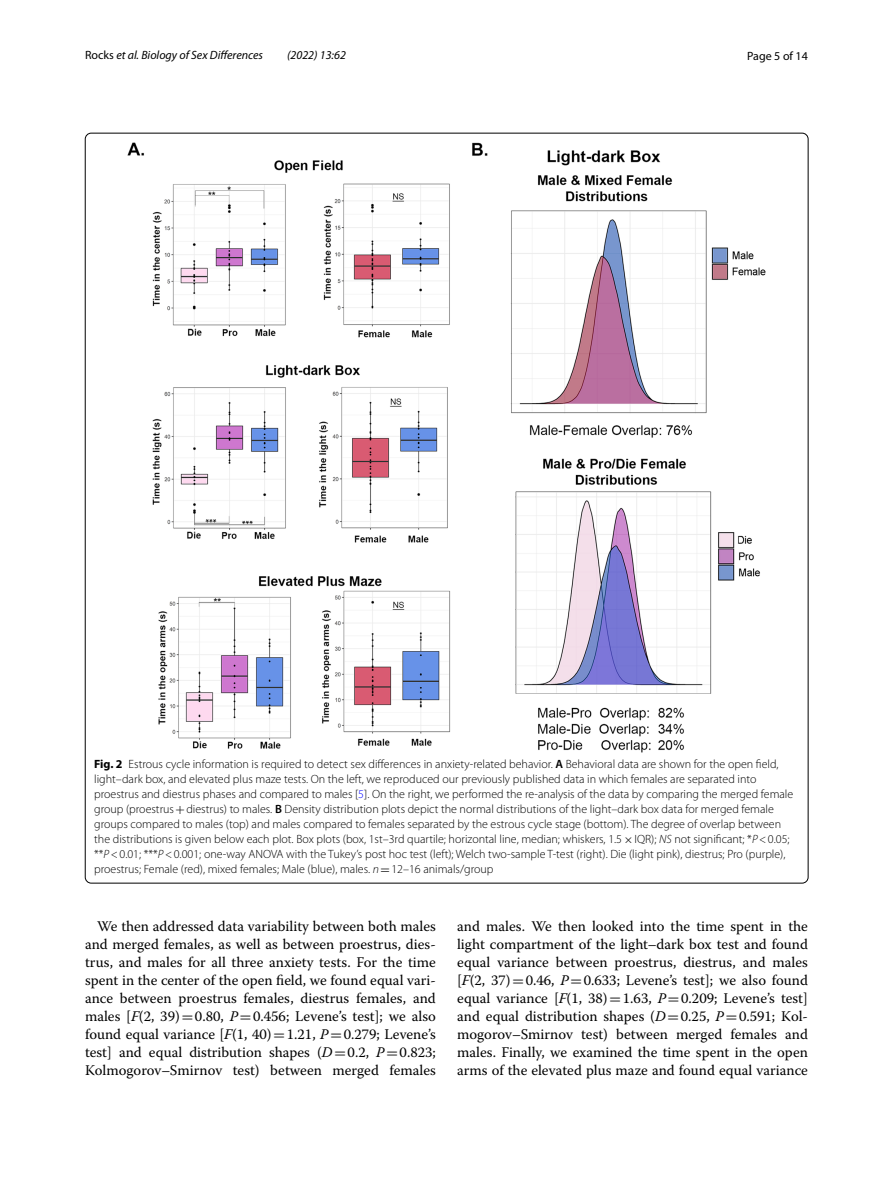
<style>
.page{position:relative;width:893px;height:1187px;background:#fff}
.page>*{position:absolute;margin:0;border:0;box-sizing:border-box;transform-origin:0 0}
.t1{font:14.7px/18px "Warnock Pro";color:#000;text-align:justify}
.t2{font:300 12px/15px "Myriad Pro";color:#000}
.t3{font:italic 12px "Myriad Pro";color:#000}
.t4{font:12px "Myriad Pro";color:#000}
.s1{font-style:normal}
.s2{font-weight:700}
.s3{font-weight:600}
.s4{color:#00f}
.s5{font-family:"MTSY";font-weight:400}
.s6{font-style:italic}
.s7{font-family:"MTSY"}
</style>
<div class="page">
<img style="left:128px;top:142px;width:638px;height:610px">
<p class="t3" style="left:85px;top:48px;width:180px"><span class="s1">Rocks</span> et al. Biology of Sex Differences</p>
<p class="t3" style="left:287px;top:48px;width:60px">(2022) 13:62</p>
<p class="t4" style="left:747px;top:48px;width:62px">Page 5 of 14</p>
<p class="t2" style="left:94px;top:756px;width:701px"><span class="s2">Fig. 2</span> Estrous cycle information is required to detect sex differences in anxiety-related behavior. <span class="s3">A</span> Behavioral data are shown for the open field, light–dark box, and elevated plus maze tests. On the left, we reproduced our previously published data in which females are separated into proestrus and diestrus phases and compared to males [<span class="s4">5</span>]. On the right, we performed the re-analysis of the data by comparing the merged female group (proestrus<span class="s5">+</span>diestrus) to males. <span class="s3">B</span> Density distribution plots depict the normal distributions of the light–dark box data for merged female groups compared to males (top) and males compared to females separated by the estrous cycle stage (bottom). The degree of overlap between the distributions is given below each plot. Box plots (box, 1st–3rd quartile; horizontal line, median; whiskers, 1.5<span class="s5">×</span>IQR); <span class="s6">NS</span> not significant; *<span class="s6">P</span>&lt;0.05; **<span class="s6">P</span>&lt;0.01; ***<span class="s6">P</span>&lt;0.001; one-way ANOVA with the Tukey’s post hoc test (left); Welch two-sample T-test (right). Die (light pink), diestrus; Pro (purple), proestrus; Female (red), mixed females; Male (blue), males. <span class="s6">n</span><span class="s5">=</span>12–16 animals/group</p>
<p class="t1" style="left:85px;top:916px;width:352px;text-indent:12px">We then addressed data variability between both males and merged females, as well as between proestrus, dies&shy;trus, and males for all three anxiety tests. For the time spent in the center of the open field, we found equal vari&shy;ance between proestrus females, diestrus females, and males [<span class="s6">F</span>(2, 39)<span class="s7">=</span>0.80, <span class="s6">P</span><span class="s7">=</span>0.456; Levene’s test]; we also found equal variance [<span class="s6">F</span>(1, 40)<span class="s7">=</span>1.21, <span class="s6">P</span><span class="s7">=</span>0.279; Levene’s test] and equal distribution shapes (<span class="s6">D</span><span class="s7">=</span>0.2, <span class="s6">P</span><span class="s7">=</span>0.823; Kolmogorov–Smirnov test) between merged females</p>
<p class="t1" style="left:457px;top:916px;width:352px">and males. We then looked into the time spent in the light compartment of the light–dark box test and found equal variance between proestrus, diestrus, and males [<span class="s6">F</span>(2, 37)<span class="s7">=</span>0.46, <span class="s6">P</span><span class="s7">=</span>0.633; Levene’s test]; we also found equal variance [<span class="s6">F</span>(1, 38)<span class="s7">=</span>1.63, <span class="s6">P</span><span class="s7">=</span>0.209; Levene’s test] and equal distribution shapes (<span class="s6">D</span><span class="s7">=</span>0.25, <span class="s6">P</span><span class="s7">=</span>0.591; Kol&shy;mogorov–Smirnov test) between merged females and males. Finally, we examined the time spent in the open arms of the elevated plus maze and found equal variance</p>
</div>
